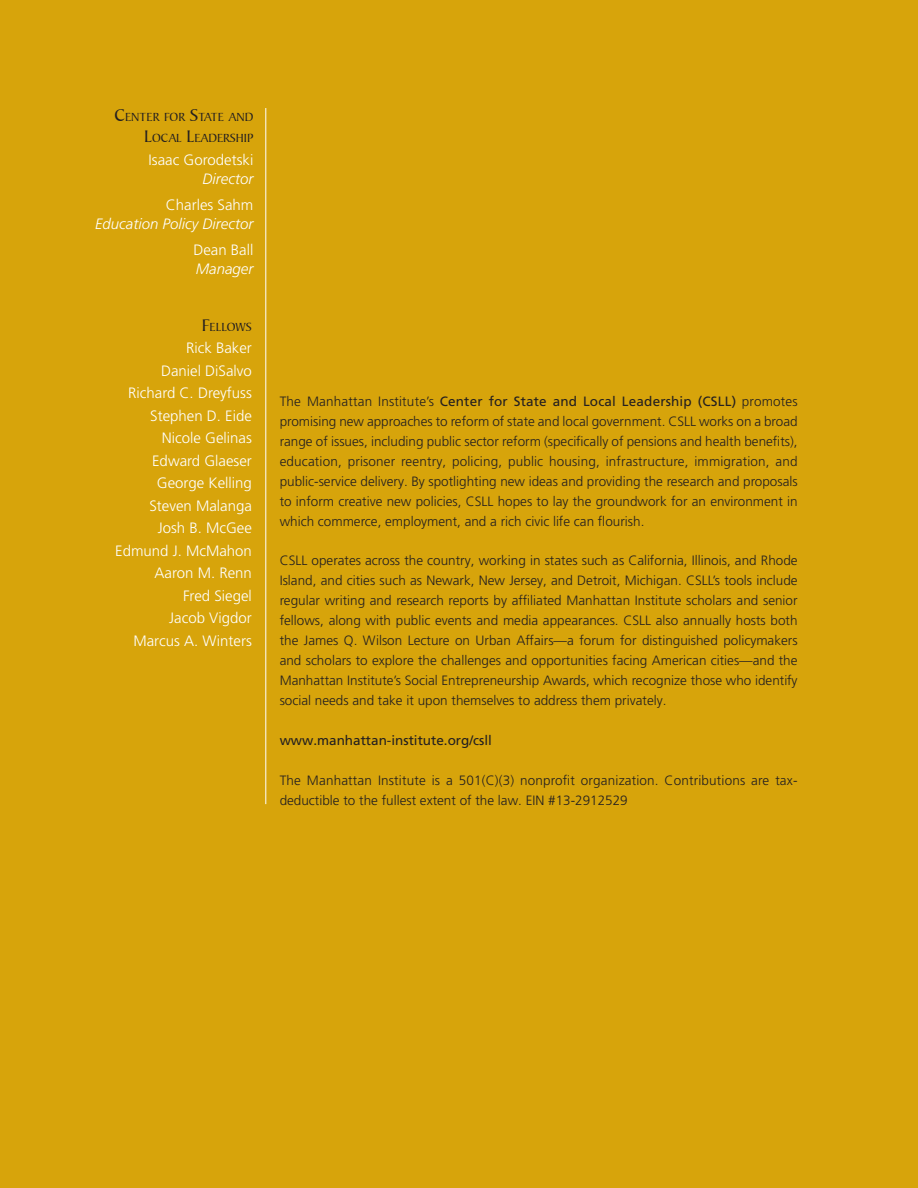
<style>
.page{position:relative;width:918px;height:1188px;background:#d7a40b}
.page>*{position:absolute;margin:0;border:0;box-sizing:border-box;transform-origin:0 0}
.t1{font:300 15px "Frutiger LT Pro";color:#fff}
.t2{font:italic 300 15px "Frutiger LT Pro";color:#fff}
.t3{font:300 13.5px/20px "Frutiger LT Pro";color:#231f20;text-align:justify}
.t4{font:13.5px "Frutiger LT Pro";color:#231f20}
.t5{font:12.6px "Baker Signet BT";color:#231f20}
.s1{font-size:18px}
.s2{font-weight:400}
</style>
<div class="page">
<hr style="left:265px;top:108px;width:1px;height:696px;background:#fff">
<p class="t5" style="left:114px;top:110px;width:132px"><span class="s1">C</span>ENTER FOR <span class="s1">S</span>TATE AND</p>
<p class="t5" style="left:144px;top:131px;width:111px"><span class="s1">L</span>OCAL <span class="s1">L</span>EADERSHIP</p>
<p class="t1" style="left:149px;top:151px;width:106px">Isaac Gorodetski</p>
<p class="t2" style="left:203px;top:170px;width:52px">Director</p>
<p class="t1" style="left:166px;top:196px;width:89px">Charles Sahm</p>
<p class="t2" style="left:95px;top:215px;width:160px">Education Policy Director</p>
<p class="t1" style="left:193px;top:241px;width:62px">Dean Ball</p>
<p class="t2" style="left:196px;top:260px;width:59px">Manager</p>
<p class="t5" style="left:202px;top:319px;width:51px"><span class="s1">F</span>ELLOWS</p>
<p class="t1" style="left:186px;top:339px;width:67px">Rick Baker</p>
<p class="t1" style="left:161px;top:362px;width:92px">Daniel DiSalvo</p>
<p class="t1" style="left:128px;top:384px;width:125px">Richard C. Dreyfuss</p>
<p class="t1" style="left:150px;top:407px;width:103px">Stephen D. Eide</p>
<p class="t1" style="left:162px;top:429px;width:91px">Nicole Gelinas</p>
<p class="t1" style="left:152px;top:452px;width:101px">Edward Glaeser</p>
<p class="t1" style="left:157px;top:474px;width:97px">George Kelling</p>
<p class="t1" style="left:149px;top:497px;width:104px">Steven Malanga</p>
<p class="t1" style="left:158px;top:519px;width:96px">Josh B. McGee</p>
<p class="t1" style="left:115px;top:542px;width:138px">Edmund J. McMahon</p>
<p class="t1" style="left:155px;top:564px;width:99px">Aaron M. Renn</p>
<p class="t1" style="left:183px;top:587px;width:70px">Fred Siegel</p>
<p class="t1" style="left:169px;top:609px;width:84px">Jacob Vigdor</p>
<p class="t1" style="left:133px;top:632px;width:120px">Marcus A. Winters</p>
<p class="t3" style="left:280px;top:391px;width:519px">The Manhattan Institute’s <span class="s2">Center for State and Local Leadership (CSLL)</span> promotes promising new approaches to reform of state and local government. CSLL works on a broad range of issues, including public sector reform (specifically of pensions and health benefits), education, prisoner reentry, policing, public housing, infrastructure, immigration, and public-service delivery. By spotlighting new ideas and providing the research and proposals to inform creative new policies, CSLL hopes to lay the groundwork for an environment in which commerce, employment, and a rich civic life can flourish.</p>
<p class="t3" style="left:280px;top:551px;width:519px">CSLL operates across the country, working in states such as California, Illinois, and Rhode Island, and cities such as Newark, New Jersey, and Detroit, Michigan. CSLL’s tools include regular writing and research reports by affiliated Manhattan Institute scholars and senior fellows, along with public events and media appearances. CSLL also annually hosts both the James Q. Wilson Lecture on Urban Affairs—a forum for distinguished policymakers and scholars to explore the challenges and opportunities facing American cities—and the Manhattan Institute’s Social Entrepreneurship Awards, which recognize those who identify social needs and take it upon themselves to address them privately.</p>
<p class="t4" style="left:280px;top:732px;width:214px">www.manhattan-institute.org/csll</p>
<p class="t3" style="left:280px;top:770px;width:519px">The Manhattan Institute is a 501(C)(3) nonprofit organization. Contributions are tax&shy;deductible to the fullest extent of the law. EIN #13-2912529</p>
</div>
